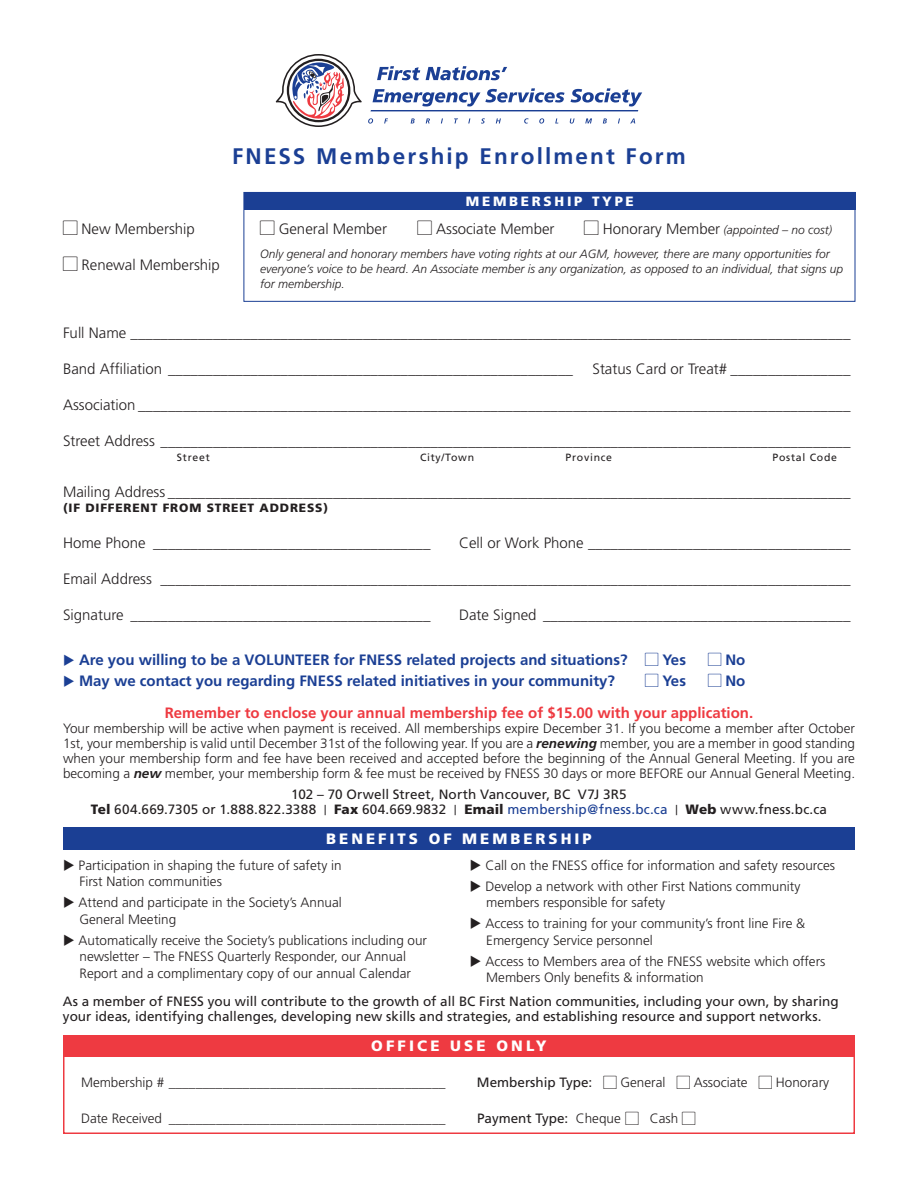
<style>
.page{position:relative;width:918px;height:1188px;background:#fff}
.page>*{position:absolute;margin:0;border:0;box-sizing:border-box;transform-origin:0 0}
.t1{font:700 22.5px "Frutiger";letter-spacing:.095em;color:#1b3f94}
.t2{font:300 15px "Frutiger";color:#231f20}
.t3{font:700 15px "Frutiger";color:#1b3f94}
.t4{font:700 15px "Frutiger";color:#ee3a41}
.t5{font:900 15px "Frutiger";letter-spacing:.2em;color:#fff}
.t6{font:300 13.5px/16.5px "Frutiger";color:#231f20}
.t7{font:13.5px/15px "Frutiger";color:#231f20}
.t8{font:900 13.5px "Frutiger";letter-spacing:.2em;color:#fff}
.t9{font:italic 300 12px/24px "Frutiger";color:#231f20;text-align:right}
.t10{font:900 12px "Frutiger";letter-spacing:.07em;color:#231f20}
.t11{font:10.5px "Frutiger";letter-spacing:.07em;color:#231f20}
.s1{font-family:"Carta";font-weight:400;font-size:18px}
.s2{font-family:"Carta";font-weight:400;font-style:normal;font-size:18px}
.s3{font-style:normal;font-size:15px}
.s4{font-family:"Carta";font-weight:400;font-size:16.5px}
.s5{font-weight:700;font-style:italic}
.s6{font-weight:900}
.s7{font-weight:300}
.s8{color:#1b3f94}
.s9{font-weight:400}
.s10{font-family:"Carta";font-size:16.5px}
</style>
<div class="page">
<div style="left:63px;top:1035px;width:792px;height:99px;border:2px solid #ee3a41"></div>
<div style="left:63px;top:1036px;width:792px;height:21px;background:#ee3a41"></div>
<div style="left:243px;top:192px;width:612px;height:110px;border:1px solid #1b3f94"></div>
<div style="left:63px;top:827px;width:792px;height:22px;background:#1b3f94"></div>
<div style="left:244px;top:192px;width:612px;height:18px;background:#1b3f94"></div>
<svg style="left:276px;top:54px;width:86px;height:73px"></svg>
<svg style="left:377px;top:66px;width:43px;height:14px"></svg>
<svg style="left:426px;top:66px;width:81px;height:14px"></svg>
<svg style="left:373px;top:88px;width:192px;height:18px"></svg>
<svg style="left:571px;top:88px;width:71px;height:18px"></svg>
<svg style="left:368px;top:118px;width:5px;height:6px"></svg>
<svg style="left:384px;top:118px;width:4px;height:5px"></svg>
<svg style="left:411px;top:118px;width:4px;height:5px"></svg>
<svg style="left:426px;top:118px;width:4px;height:5px"></svg>
<svg style="left:454px;top:118px;width:4px;height:5px"></svg>
<svg style="left:481px;top:118px;width:4px;height:6px"></svg>
<svg style="left:496px;top:118px;width:5px;height:5px"></svg>
<svg style="left:524px;top:118px;width:5px;height:6px"></svg>
<svg style="left:539px;top:118px;width:5px;height:6px"></svg>
<svg style="left:570px;top:118px;width:5px;height:6px"></svg>
<svg style="left:585px;top:118px;width:7px;height:5px"></svg>
<svg style="left:603px;top:118px;width:4px;height:5px"></svg>
<svg style="left:630px;top:118px;width:5px;height:5px"></svg>
<hr style="left:371px;top:110px;width:267px;height:1px;background:#1b3f94">
<h1 class="t1" style="left:232px;top:143px;width:29px">Fness</h1>
<h1 class="t1" style="left:316px;top:143px;width:371px">Membership Enrollment Form</h1>
<p class="t2" style="left:63px;top:220px;width:133px"><span class="s1">l</span> New Membership</p>
<p class="t2" style="left:63px;top:256px;width:158px"><span class="s1">l</span> Renewal Membership</p>
<p class="t8" style="left:466px;top:193px;width:169px">M EMBERSHIP TYPE</p>
<p class="t2" style="left:260px;top:220px;width:128px"><span class="s1">l</span> General Member</p>
<p class="t2" style="left:418px;top:220px;width:138px"><span class="s1">l</span> Associate Member</p>
<p class="t9" style="left:260px;top:217px;width:574px"><span class="s2">l</span> <span class="s3">Honorary Member</span> (appointed – no cost)<br>Only general and honorary members have voting rights at our AGM, however, there are many opportunities for</p>
<p class="t9" style="left:260px;top:261px;width:585px;line-height:15px;text-align:left">everyone’s voice to be heard. An Associate member is any organization, as opposed to an individual, that signs up for membership.</p>
<p class="t2" style="left:63px;top:324px;width:789px">Full Name ________________________________________________________________________________________________</p>
<p class="t2" style="left:63px;top:360px;width:511px">Band Affiliation ______________________________________________________</p>
<p class="t2" style="left:592px;top:360px;width:259px">Status Card or Treat# ________________</p>
<p class="t2" style="left:63px;top:396px;width:789px">Association _______________________________________________________________________________________________</p>
<p class="t2" style="left:63px;top:432px;width:789px">Street Address ____________________________________________________________________________________________</p>
<p class="t11" style="left:177px;top:451px;width:34px">Street</p>
<p class="t11" style="left:420px;top:451px;width:56px">City/Town</p>
<p class="t11" style="left:565px;top:451px;width:48px">Province</p>
<p class="t11" style="left:772px;top:451px;width:66px">Postal Code</p>
<p class="t2" style="left:63px;top:483px;width:789px">Mailing Address ___________________________________________________________________________________________</p>
<p class="t10" style="left:63px;top:500px;width:267px">(IF DIFFERENT FROM STREET ADDRESS)</p>
<p class="t2" style="left:63px;top:534px;width:369px">Home Phone _____________________________________</p>
<p class="t2" style="left:459px;top:534px;width:393px">Cell or Work Phone ___________________________________</p>
<p class="t2" style="left:63px;top:570px;width:789px">Email Address ____________________________________________________________________________________________</p>
<p class="t2" style="left:63px;top:606px;width:369px">Signature ________________________________________</p>
<p class="t2" style="left:459px;top:606px;width:393px">Date Signed _________________________________________</p>
<p class="t3" style="left:63px;top:651px;width:624px">◆ Are you willing to be a VOLUNTEER for FNESS related projects and situations? <span class="s4">l</span> Yes</p>
<p class="t3" style="left:708px;top:651px;width:39px"><span class="s4">l</span> No</p>
<p class="t3" style="left:63px;top:672px;width:554px">◆ May we contact you regarding FNESS related initiatives in your community?</p>
<p class="t3" style="left:645px;top:672px;width:42px"><span class="s4">l</span> Yes</p>
<p class="t3" style="left:708px;top:672px;width:39px"><span class="s4">l</span> No</p>
<p class="t4" style="left:165px;top:704px;width:590px">Remember to enclose your annual membership fee of $15.00 with your application.</p>
<p class="t6" style="left:63px;top:721px;width:794px;line-height:15px;text-align:justify">Your membership will be active when payment is received. All memberships expire December 31. If you become a member after October 1st, your membership is valid until December 31st of the following year. If you are a <span class="s5">renewing</span> member, you are a member in good standing when your membership form and fee have been received and accepted before the beginning of the Annual General Meeting. If you are becoming a <span class="s5">new</span> member, your membership form &amp; fee must be received by FNESS 30 days or more BEFORE our Annual General Meeting.</p>
<p class="t7" style="left:91px;top:787px;width:738px;text-align:center">102 – 70 Orwell Street, North Vancouver, BC V7J 3R5<br><span class="s6">TEL</span> 604.669.7305 or 1.888.822.3388 <span class="s7">|</span> <span class="s6">FAX</span> 604.669.9832 <span class="s7">|</span> <span class="s6">EMAIL</span> <span class="s8">membership@fness.bc.ca</span> <span class="s7">|</span> <span class="s6">WEB</span> www.fness.bc.ca</p>
<p class="t5" style="left:326px;top:830px;width:267px">BENEFITS OF M EMBERSHIP</p>
<p class="t6" style="left:470px;top:857px;width:367px">◆ Call on the FNESS office for information and safety resources</p>
<p class="t6" style="left:486px;top:878px;width:316px;text-indent:-16px">◆ Develop a network with other First Nations community members responsible for safety</p>
<p class="t6" style="left:486px;top:915px;width:320px;text-indent:-16px">◆ Access to training for your community’s front line Fire &amp;<br>Emergency Service personnel</p>
<p class="t6" style="left:486px;top:953px;width:341px;text-indent:-16px">◆ Access to Members area of the FNESS website which offers<br>Members Only benefits &amp; information</p>
<p class="t7" style="left:63px;top:994px;width:777px">As a member of FNESS you will contribute to the growth of all BC First Nation communities, including your own, by sharing your ideas, identifying challenges, developing new skills and strategies, and establishing resource and support networks.</p>
<p class="t6" style="left:79px;top:857px;width:264px;text-indent:-16px">◆ Participation in shaping the future of safety in<br>First Nation communities</p>
<p class="t6" style="left:79px;top:894px;width:264px;text-indent:-16px">◆ Attend and participate in the Society’s Annual<br>General Meeting</p>
<p class="t6" style="left:63px;top:932px;width:366px;text-align:center">◆ Automatically receive the Society’s publications including our newsletter – The FNESS Quarterly Responder, our Annual<br>Report and a complimentary copy of our annual Calendar</p>
<p class="t5" style="left:371px;top:1037px;width:177px">OFFICE USE ONLY</p>
<p class="t6" style="left:81px;top:1074px;width:366px">Membership # _________________________________________</p>
<p class="t6" style="left:477px;top:1074px;width:354px"><span class="s9">Membership Type:</span> <span class="s4">l</span> General <span class="s4">l</span> Associate <span class="s4">l</span> Honorary</p>
<p class="t6" style="left:81px;top:1110px;width:366px">Date Received _________________________________________</p>
<p class="t7" style="left:477px;top:1111px;width:220px">Payment Type: <span class="s7">Cheque</span> <span class="s10">l</span> <span class="s7">Cash</span> <span class="s10">l</span></p>
</div>
